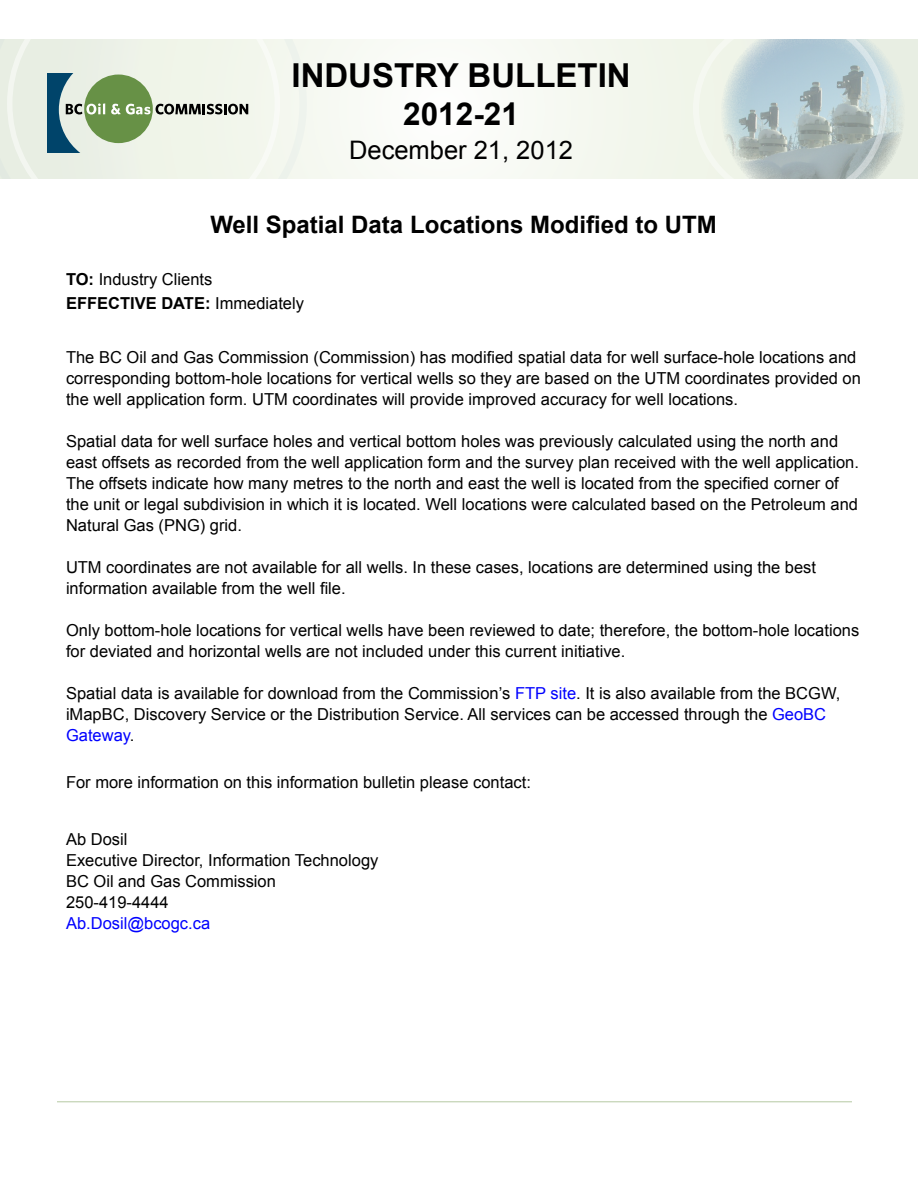
<style>
.page{position:relative;width:918px;height:1188px;background:#fff}
.page>*{position:absolute;margin:0;border:0;box-sizing:border-box;transform-origin:0 0}
.t1{font:700 33px "Arial";color:#000}
.t2{font:700 31.5px "Arial";color:#000}
.t3{font:25.5px "Arial";color:#000}
.t4{font:700 24px "Arial";color:#000}
.t5{font:16.5px/21px "Arial";color:#000}
.t6{font:16.5px "Arial";color:#00f}
.s1{font-weight:700}
.s2{color:#00f}
</style>
<div class="page">
<div style="left:0;top:29px;width:918px;height:160px;background:#f6f9f2"></div>
<img style="left:721px;top:20px;width:184px;height:185px;border-radius:92px">
<svg style="left:0;top:38px;width:307px;height:141px"></svg>
<div style="left:7px;top:38px;width:273px;height:141px;background:#f0f5e9"></div>
<div style="left:0;top:179px;width:918px;height:81px;background:#fff"></div>
<div style="left:0;top:0;width:918px;height:38px;background:#fff"></div>
<div style="left:84px;top:75px;width:69px;height:68px;background:#679146;border-radius:50%"></div>
<svg style="left:48px;top:74px;width:57px;height:79px"></svg>
<svg style="left:111px;top:104px;width:39px;height:11px"></svg>
<svg style="left:156px;top:104px;width:92px;height:11px"></svg>
<hr style="left:57px;top:1101px;width:795px;height:1px;background:#b1c69e">
<h1 class="t1" style="left:292px;top:54px;width:56px">Indust</h1>
<h1 class="t1" style="left:414px;top:54px;width:97px">ry Bulleti</h1>
<h1 class="t1" style="left:607px;top:54px;width:25px">n</h1>
<h2 class="t2" style="left:403px;top:93px;width:117px">2012-21</h2>
<h3 class="t3" style="left:349px;top:133px;width:225px">December 21, 2012</h3>
<h3 class="t4" style="left:210px;top:209px;width:508px">Well Spatial Data Locations Modified to UTM</h3>
<p class="t5" style="left:66px;top:267px;width:240px;line-height:24px"><span class="s1">TO:</span> Industry Clients<br><span class="s1">EFFECTIVE DATE:</span> Immediately</p>
<p class="t5" style="left:66px;top:347px;width:796px">The BC Oil and Gas Commission (Commission) has modified spatial data for well surface-hole locations and corresponding bottom-hole locations for vertical wells so they are based on the UTM coordinates provided on the well application form. UTM coordinates will provide improved accuracy for well locations.</p>
<p class="t5" style="left:66px;top:431px;width:794px">Spatial data for well surface holes and vertical bottom holes was previously calculated using the north and east offsets as recorded from the well application form and the survey plan received with the well application.<br>The offsets indicate how many metres to the north and east the well is located from the specified corner of the unit or legal subdivision in which it is located. Well locations were calculated based on the Petroleum and Natural Gas (PNG) grid.</p>
<p class="t5" style="left:66px;top:557px;width:752px">UTM coordinates are not available for all wells. In these cases, locations are determined using the best information available from the well file.</p>
<p class="t5" style="left:66px;top:620px;width:795px">Only bottom-hole locations for vertical wells have been reviewed to date; therefore, the bottom-hole locations for deviated and horizontal wells are not included under this current initiative.</p>
<p class="t5" style="left:66px;top:683px;width:776px">Spatial data is available for download from the Commission’s <span class="s2">FTP site</span>. It is also available from the BCGW, iMapBC, Discovery Service or the Distribution Service. All services can be accessed through the <span class="s2">GeoBC<br>Gateway</span>.</p>
<p class="t5" style="left:66px;top:771px;width:466px">For more information on this information bulletin please contact:</p>
<p class="t5" style="left:66px;top:828px;width:314px">Ab Dosil<br>Executive Director, Information Technology<br>BC Oil and Gas Commission<br>250-419-4444</p>
<p class="t6" style="left:66px;top:912px;width:146px">Ab.Dosil@bcogc.ca</p>
</div>
